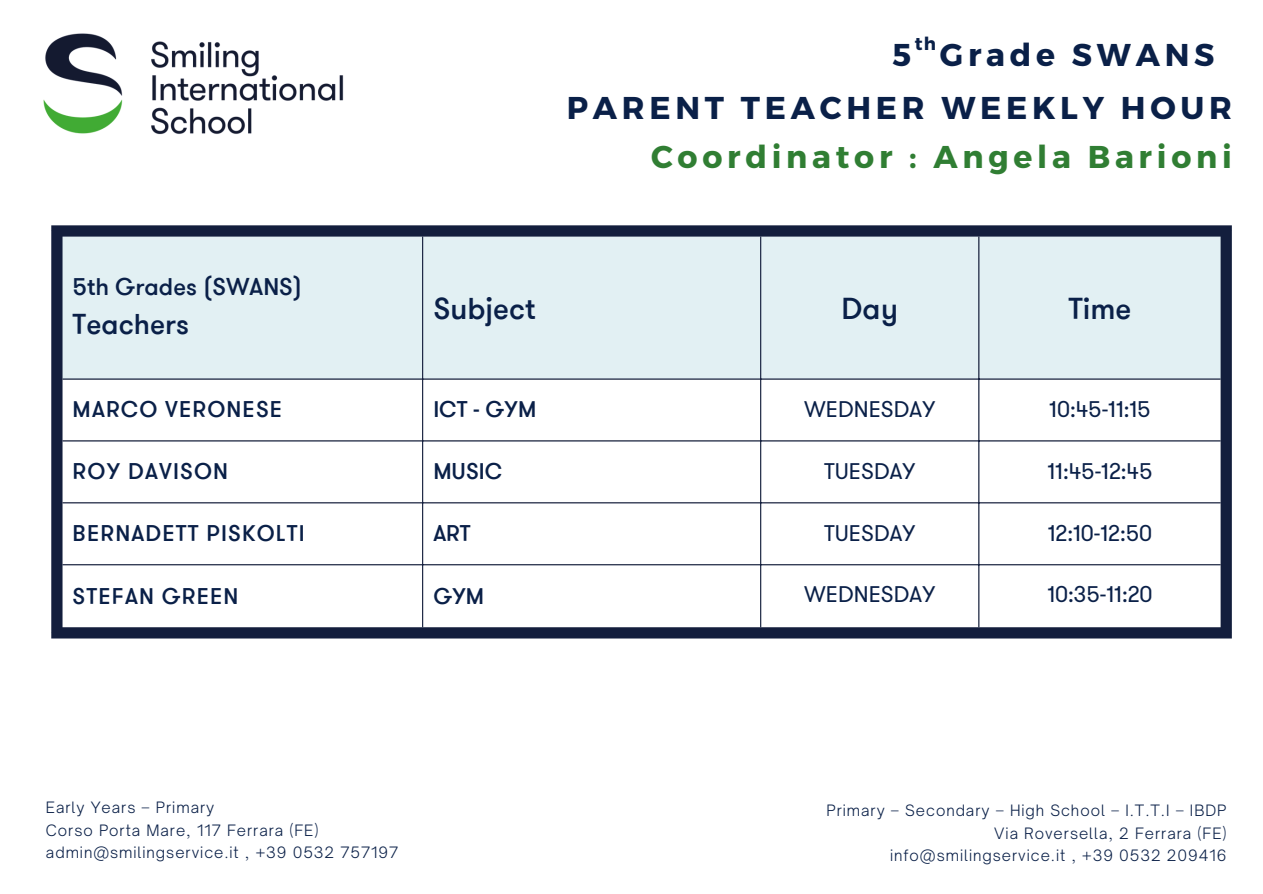
<style>
.page{position:relative;width:1263px;height:894px;background:#fff}
.page>*{position:absolute;margin:0;border:0;box-sizing:border-box;transform-origin:0 0}
.t1{font:700 31.5px "Montserrat";letter-spacing:.15em;color:#0a2048}
.t2{font:700 31.5px "Montserrat";letter-spacing:.15em;color:#307e33}
.t3{font:500 30px "GT Walsheim Pro";color:#0a2048}
.t4{font:500 28.5px "GT Walsheim Pro";color:#0a2048}
.t5{font:500 24px "GT Walsheim Pro";color:#0a2048}
.t6{font:22.5px "GT Walsheim Pro";color:#0a2048}
.t7{font:500 22.5px "GT Walsheim Pro";letter-spacing:.05em;color:#0a2048}
.t8{font:700 18px "Montserrat";color:#0a2048}
.t9{font:300 15px "Open Sauce One";letter-spacing:.065em;color:#0a2048}
</style>
<div class="page">
<div style="left:63px;top:236px;width:1157px;height:142px;background:#e2f0f3"></div>
<svg style="left:423px;top:379px;width:797px;height:248px"></svg>
<hr style="left:422px;top:236px;width:1px;height:391px;background:#131e3d">
<hr style="left:760px;top:236px;width:1px;height:391px;background:#131e3d">
<hr style="left:978px;top:236px;width:1px;height:391px;background:#131e3d">
<hr style="left:63px;top:378px;width:1157px;height:1px;background:#131e3d">
<hr style="left:63px;top:440px;width:1157px;height:1px;background:#131e3d">
<hr style="left:63px;top:502px;width:1157px;height:1px;background:#131e3d">
<hr style="left:63px;top:564px;width:1157px;height:1px;background:#131e3d">
<div style="left:51px;top:236px;width:12px;height:391px;background:#131e3d"></div>
<div style="left:1220px;top:236px;width:12px;height:391px;background:#131e3d"></div>
<div style="left:51px;top:225px;width:1181px;height:11px;background:#131e3d"></div>
<div style="left:51px;top:627px;width:1181px;height:11px;background:#131e3d"></div>
<img style="left:43px;top:33px;width:301px;height:102px">
<p class="t8" style="left:915px;top:31px;width:23px">th</p>
<p class="t1" style="left:892px;top:35px;width:324px">5 Grade SWANS</p>
<p class="t5" style="left:73px;top:271px;width:231px">5th Grades (SWANS)</p>
<h3 class="t4" style="left:73px;top:305px;width:118px">Teachers</h3>
<p class="t1" style="left:567px;top:87px;width:666px">PARENT TEACHER WEEKLY HOUR</p>
<p class="t2" style="left:651px;top:136px;width:582px">Coordinator : Angela Barioni</p>
<h2 class="t3" style="left:433px;top:289px;width:104px">Subject</h2>
<h1 class="t3" style="left:842px;top:289px;width:58px">Day</h1>
<h2 class="t3" style="left:1068px;top:289px;width:65px">Time</h2>
<p class="t7" style="left:73px;top:394px;width:211px">MARCO VERONESE</p>
<p class="t7" style="left:433px;top:394px;width:105px">ICT - GYM</p>
<p class="t6" style="left:804px;top:394px;width:133px">WEDNESDAY</p>
<p class="t6" style="left:1049px;top:394px;width:103px">10:45-11:15</p>
<p class="t7" style="left:73px;top:456px;width:157px">ROY DAVISON</p>
<p class="t7" style="left:433px;top:456px;width:70px">MUSIC</p>
<p class="t6" style="left:824px;top:456px;width:93px">TUESDAY</p>
<p class="t6" style="left:1047px;top:456px;width:106px">11:45-12:45</p>
<p class="t7" style="left:73px;top:518px;width:233px">BERNADETT PISKOLTI</p>
<p class="t7" style="left:433px;top:518px;width:39px">ART</p>
<p class="t6" style="left:824px;top:518px;width:93px">TUESDAY</p>
<p class="t6" style="left:1048px;top:518px;width:106px">12:10-12:50</p>
<p class="t7" style="left:73px;top:581px;width:167px">STEFAN GREEN</p>
<p class="t7" style="left:433px;top:581px;width:52px">GYM</p>
<p class="t6" style="left:804px;top:580px;width:133px">WEDNESDAY</p>
<p class="t6" style="left:1047px;top:580px;width:107px">10:35-11:20</p>
<p class="t9" style="left:46px;top:797px;width:170px">Early Years – Primary</p>
<p class="t9" style="left:46px;top:820px;width:274px">Corso Porta Mare, 117 Ferrara (FE)</p>
<p class="t9" style="left:46px;top:842px;width:354px">admin@smilingservice.it , +39 0532 757197</p>
<p class="t9" style="left:826px;top:801px;width:402px">Primary – Secondary – High School – I.T.T.I – IBDP</p>
<p class="t9" style="left:994px;top:823px;width:234px">Via Roversella, 2 Ferrara (FE)</p>
<p class="t9" style="left:890px;top:846px;width:338px">info@smilingservice.it , +39 0532 209416</p>
</div>
